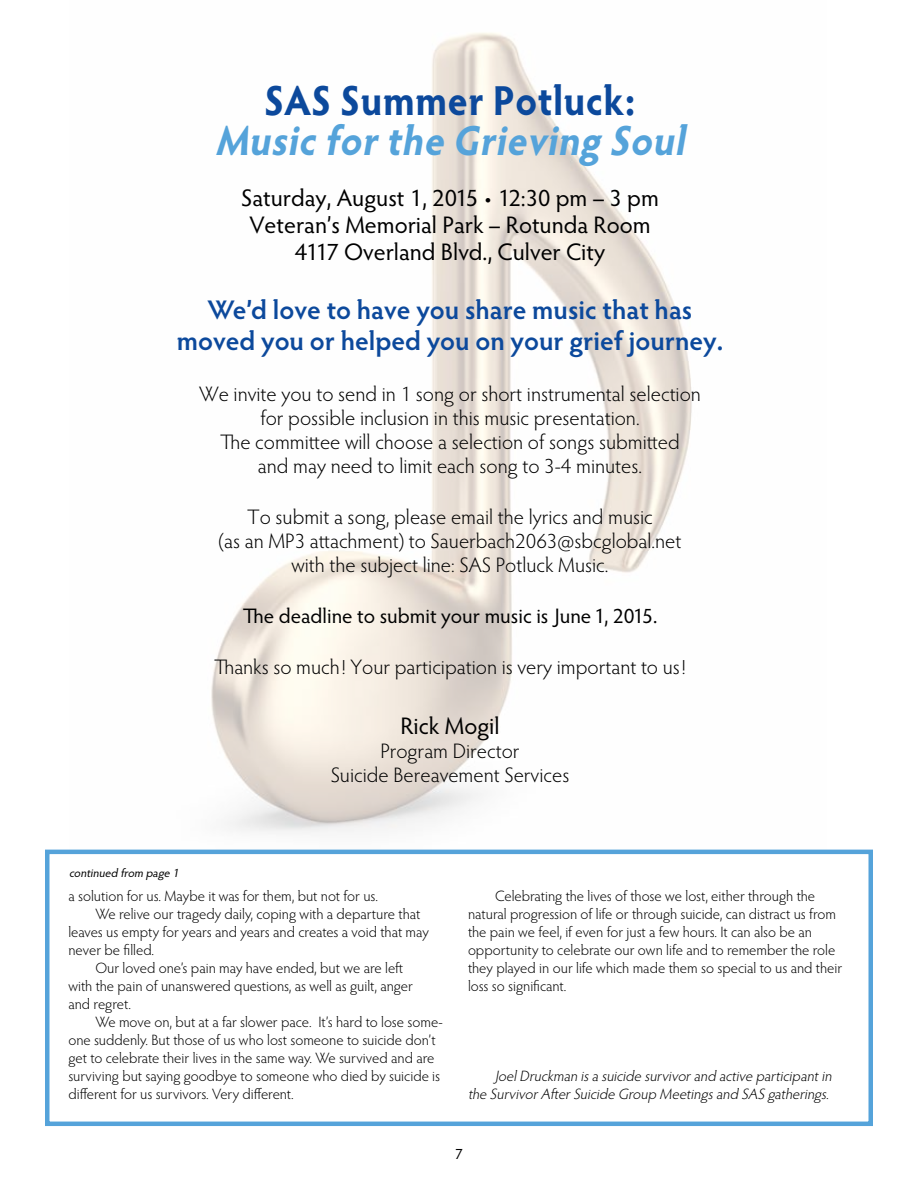
<style>
.page{position:relative;width:918px;height:1188px;background:#fff}
.page>*{position:absolute;margin:0;border:0;box-sizing:border-box;transform-origin:0 0}
.t1{font:italic 700 42px "Hypatia Sans Pro";color:#55a3da;scale:.92 1}
.t2{font:700 42px "Hypatia Sans Pro";letter-spacing:.015em;color:#0c499c;scale:.92 1}
.t3{font:600 27px/31.5px "Hypatia Sans Pro";color:#0c499c;text-align:center}
.t4{font:24px/27px "Hypatia Sans Pro";color:#000;text-align:center}
.t5{font:300 21px/24px "Hypatia Sans Pro";color:#000;text-align:center}
.t6{font:21px "Hypatia Sans Pro";color:#000}
.t7{font:300 15px/18px "Hypatia Sans Pro";color:#000}
.t8{font:italic 300 15px/18px "Hypatia Sans Pro";color:#000;text-align:right}
.t9{font:15px "Hypatia Sans Pro";color:#000}
.t10{font:italic 12px "Hypatia Sans Pro";color:#000}
</style>
<div class="page">
<img style="left:69px;top:33px;width:758px;height:817px">
<div style="left:45px;top:850px;width:828px;height:276px;background:#fff;border:4px solid #55a3da"></div>
<h1 class="t2" style="left:264px;top:71px;width:405px">SAS Summer Potluck:</h1>
<h1 class="t1" style="left:215px;top:111px;width:522px">Music forthe Grieving Soul</h1>
<h3 class="t4" style="left:241px;top:184px;width:419px">Saturday, August 1, 2015 • 12:30 pm – 3 pm<br>Veteran’s Memorial Park – Rotunda Room<br>4117 Overland Blvd., Culver City</h3>
<h2 class="t3" style="left:177px;top:293px;width:548px">We’d love to have you share music that has moved you or helped you on your grief journey.</h2>
<h3 class="t5" style="left:199px;top:382px;width:503px">We invite you to send in 1 song or short instrumental selection for possible inclusion in this music presentation.<br>The committee will choose a selection of songs submitted<br>and may need to limit each song to 3-4 minutes.</h3>
<h3 class="t5" style="left:219px;top:505px;width:464px">To submit a song, please email the lyrics and music<br>(as an MP3 attachment) to Sauerbach2063@sbcglobal.net with the subject line: SAS Potluck Music.</h3>
<h3 class="t6" style="left:243px;top:602px;width:416px">The deadline to submit your music is June 1, 2015.</h3>
<h3 class="t5" style="left:214px;top:655px;width:473px">Thanks so much! Your participation is very important to us!</h3>
<h3 class="t4" style="left:400px;top:712px;width:101px">Rick Mogil</h3>
<h3 class="t5" style="left:331px;top:739px;width:240px">Program Director<br>Suicide Bereavement Services</h3>
<p class="t10" style="left:69px;top:865px;width:114px">continued from page 1</p>
<p class="t7" style="left:68px;top:886px;width:311px">a solution for us. Maybe it was for them, but not for us.</p>
<p class="t7" style="left:95px;top:904px;width:326px">We relive our tragedy daily, coping with a departure that</p>
<p class="t7" style="left:68px;top:922px;width:362px">leaves us empty for years and years and creates a void that may</p>
<p class="t7" style="left:68px;top:940px;width:87px">never be filled.</p>
<p class="t7" style="left:95px;top:958px;width:309px">Our loved one’s pain may have ended, but we are left</p>
<p class="t7" style="left:68px;top:976px;width:346px">with the pain of unanswered questions, as well as guilt, anger</p>
<p class="t7" style="left:68px;top:994px;width:64px">and regret.</p>
<p class="t7" style="left:95px;top:1012px;width:349px">We move on, but at a far slower pace. It’s hard to lose some-</p>
<p class="t7" style="left:68px;top:1030px;width:369px">one suddenly. But those of us who lost someone to suicide don’t</p>
<p class="t7" style="left:68px;top:1048px;width:368px">get to celebrate their lives in the same way. We survived and are</p>
<p class="t7" style="left:68px;top:1066px;width:373px">surviving but saying goodbye to someone who died by suicide is</p>
<p class="t7" style="left:68px;top:1084px;width:227px">different for us survivors. Very different.</p>
<p class="t7" style="left:468px;top:886px;width:376px;text-indent:27px">Celebrating the lives of those we lost, either through the natural progression of life or through suicide, can distract us from the pain we feel, if even for just a few hours. It can also be an opportunity to celebrate our own life and to remember the role they played in our life which made them so special to us and their loss so significant.</p>
<p class="t8" style="left:468px;top:1066px;width:368px">JoelDruckman isa suicide survivorand active participantin<br>the SurvivorAfterSuicide Group Meetingsand SAS gatherings.</p>
<p class="t9" style="left:455px;top:1143px;width:9px">7</p>
</div>
